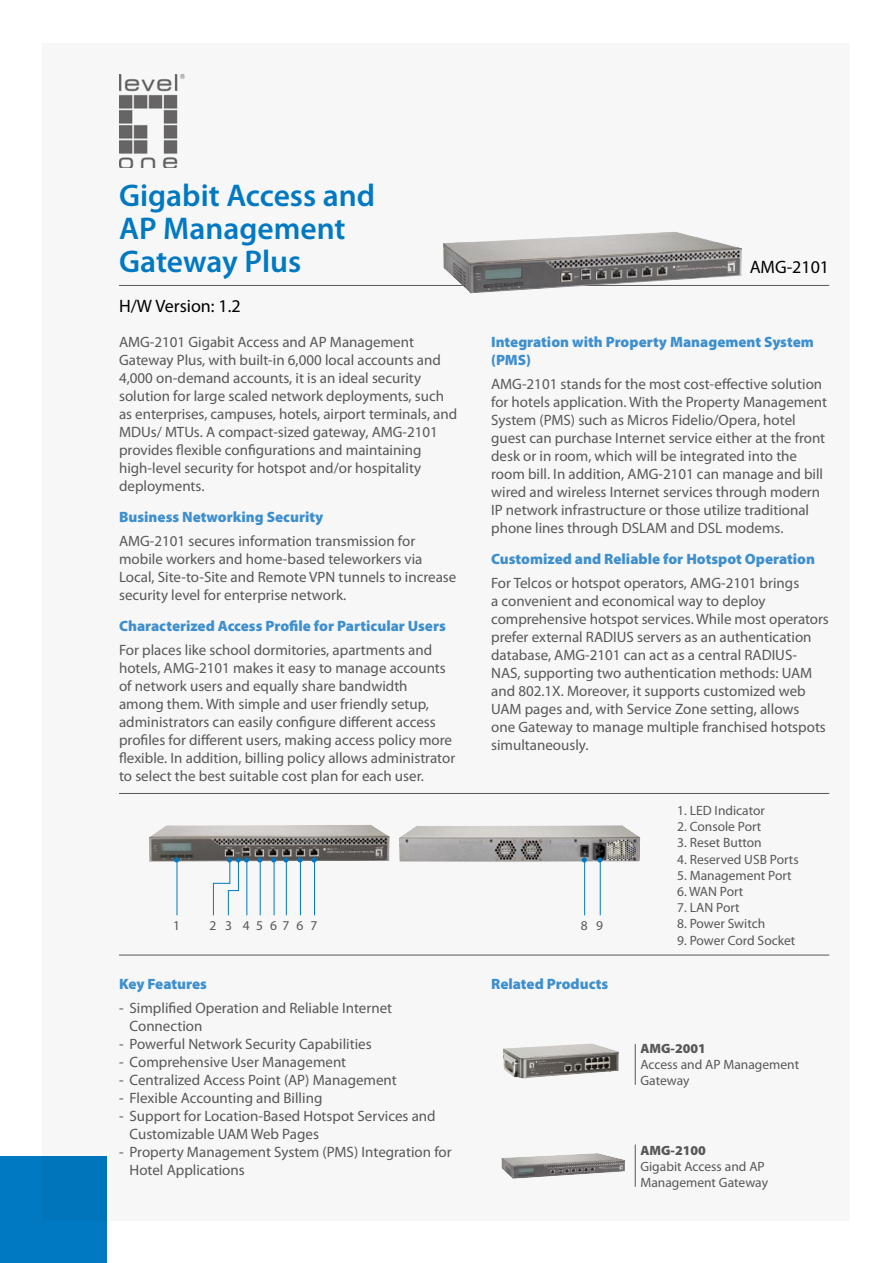
<style>
.page{position:relative;width:893px;height:1263px;background:#fff}
.page>*{position:absolute;margin:0;border:0;box-sizing:border-box;transform-origin:0 0}
.t1{font:600 31.5px/33px "Myriad Pro";color:#0079c2}
.t2{font:18px "Myriad Pro";color:#000}
.t3{font:15px/18px "Myriad Pro";color:#595757}
.t4{font:900 15px/18px "Myriad Pro";color:#3e8fce}
.t5{font:13.5px/16.2px "Myriad Pro";color:#595757}
.t6{font:900 13.5px "Myriad Pro";color:#595757}
.t7{font:13.5px "Myriad Pro";letter-spacing:.52em;color:#595757}
</style>
<div class="page">
<div style="left:43px;top:43px;width:807px;height:1177px;background:#f7f7f7"></div>
<div style="left:0;top:1157px;width:106px;height:106px;background:#0079c2"></div>
<img style="left:119px;top:74px;width:66px;height:94px">
<hr style="left:119px;top:285px;width:710px;height:1px;background:#595757">
<img style="left:148px;top:825px;width:242px;height:37px">
<img style="left:399px;top:825px;width:241px;height:37px">
<hr style="left:119px;top:793px;width:710px;height:1px;background:#595757">
<hr style="left:119px;top:955px;width:710px;height:1px;background:#595757">
<hr style="left:635px;top:1044px;width:1px;height:41px;background:#595757">
<hr style="left:635px;top:1144px;width:1px;height:43px;background:#595757">
<hr style="left:177px;top:861px;width:1px;height:54px;background:#0079c2">
<svg style="left:174px;top:857px;width:5px;height:5px"></svg>
<img style="left:501px;top:1153px;width:124px;height:26px">
<hr style="left:260px;top:861px;width:1px;height:54px;background:#0079c2">
<svg style="left:257px;top:857px;width:5px;height:5px"></svg>
<hr style="left:286px;top:861px;width:1px;height:54px;background:#0079c2">
<svg style="left:283px;top:857px;width:5px;height:5px"></svg>
<hr style="left:274px;top:861px;width:1px;height:54px;background:#0079c2">
<svg style="left:271px;top:857px;width:5px;height:5px"></svg>
<hr style="left:300px;top:861px;width:1px;height:54px;background:#0079c2">
<svg style="left:297px;top:857px;width:6px;height:5px"></svg>
<hr style="left:314px;top:861px;width:1px;height:54px;background:#0079c2">
<svg style="left:312px;top:857px;width:5px;height:5px"></svg>
<hr style="left:584px;top:861px;width:1px;height:54px;background:#0079c2">
<svg style="left:582px;top:857px;width:5px;height:5px"></svg>
<hr style="left:600px;top:861px;width:1px;height:54px;background:#0079c2">
<svg style="left:597px;top:857px;width:5px;height:5px"></svg>
<svg style="left:213px;top:857px;width:36px;height:59px"></svg>
<img style="left:503px;top:1043px;width:116px;height:35px">
<img style="left:443px;top:232px;width:299px;height:61px">
<h1 class="t1" style="left:119px;top:178px;width:257px">Gigabit Access and<br>AP Management<br>Gateway Plus</h1>
<p class="t2" style="left:119px;top:295px;width:123px">H/W Version: 1.2</p>
<p class="t3" style="left:119px;top:332px;width:340px">AMG-2101 Gigabit Access and AP Management Gateway Plus, with built-in 6,000 local accounts and 4,000 on-demand accounts, it is an ideal security solution for large scaled network deployments, such as enterprises, campuses, hotels, airport terminals, and MDUs/ MTUs. A compact-sized gateway, AMG-2101 provides flexible configurations and maintaining high-level security for hotspot and/or hospitality deployments.</p>
<p class="t4" style="left:119px;top:507px;width:206px">Business Networking Security</p>
<p class="t3" style="left:119px;top:532px;width:339px">AMG-2101 secures information transmission for mobile workers and home-based teleworkers via Local, Site-to-Site and Remote VPN tunnels to increase security level for enterprise network.</p>
<p class="t4" style="left:119px;top:616px;width:328px">Characterized Access Profile for Particular Users</p>
<p class="t3" style="left:119px;top:641px;width:338px">For places like school dormitories, apartments and hotels, AMG-2101 makes it easy to manage accounts of network users and equally share bandwidth among them. With simple and user friendly setup, administrators can easily configure different access profiles for different users, making access policy more flexible. In addition, billing policy allows administrator to select the best suitable cost plan for each user.</p>
<p class="t2" style="left:750px;top:256px;width:81px">AMG-2101</p>
<p class="t4" style="left:491px;top:332px;width:324px">Integration with Property Management System (PMS)</p>
<p class="t3" style="left:491px;top:375px;width:338px">AMG-2101 stands for the most cost-effective solution for hotels application. With the Property Management System (PMS) such as Micros Fidelio/Opera, hotel guest can purchase Internet service either at the front desk or in room, which will be integrated into the room bill. In addition, AMG-2101 can manage and bill wired and wireless Internet services through modern IP network infrastructure or those utilize traditional phone lines through DSLAM and DSL modems.</p>
<p class="t4" style="left:491px;top:549px;width:325px">Customized and Reliable for Hotspot Operation</p>
<p class="t3" style="left:491px;top:574px;width:339px">For Telcos or hotspot operators, AMG-2101 brings<br>a convenient and economical way to deploy comprehensive hotspot services. While most operators prefer external RADIUS servers as an authentication database, AMG-2101 can act as a central RADIUS-NAS, supporting two authentication methods: UAM and 802.1X. Moreover, it supports customized web UAM pages and, with Service Zone setting, allows<br>one Gateway to manage multiple franchised hotspots simultaneously.</p>
<p class="t5" style="left:173px;top:917px;width:8px">1</p>
<p class="t7" style="left:210px;top:917px;width:109px">23 456767</p>
<p class="t5" style="left:581px;top:917px;width:24px">8 9</p>
<p class="t4" style="left:119px;top:974px;width:89px">Key Features</p>
<p class="t3" style="left:130px;top:998px;width:264px;text-indent:-10px">- Simplified Operation and Reliable Internet<br>Connection</p>
<p class="t3" style="left:119px;top:1034px;width:254px">- Powerful Network Security Capabilities</p>
<p class="t3" style="left:119px;top:1052px;width:229px">- Comprehensive User Management</p>
<p class="t3" style="left:119px;top:1070px;width:279px">- Centralized Access Point (AP) Management</p>
<p class="t3" style="left:119px;top:1088px;width:205px">- Flexible Accounting and Billing</p>
<p class="t3" style="left:130px;top:1106px;width:308px;text-indent:-10px">- Support for Location-Based Hotspot Services and<br>Customizable UAM Web Pages</p>
<p class="t3" style="left:130px;top:1142px;width:324px;text-indent:-10px">- Property Management System (PMS) Integration for<br>Hotel Applications</p>
<p class="t4" style="left:491px;top:974px;width:119px">Related Products</p>
<p class="t5" style="left:677px;top:802px;width:89px">1. LED Indicator</p>
<p class="t5" style="left:677px;top:818px;width:86px">2. Console Port</p>
<p class="t5" style="left:677px;top:834px;width:86px">3. Reset Button</p>
<p class="t5" style="left:677px;top:851px;width:123px">4. Reserved USB Ports</p>
<p class="t5" style="left:677px;top:867px;width:116px">5. Management Port</p>
<p class="t5" style="left:677px;top:883px;width:68px">6. WAN Port</p>
<p class="t5" style="left:677px;top:899px;width:64px">7. LAN Port</p>
<p class="t5" style="left:677px;top:915px;width:90px">8. Power Switch</p>
<p class="t5" style="left:677px;top:932px;width:120px">9. Power Cord Socket</p>
<p class="t6" style="left:640px;top:1039px;width:67px">AMG-2001</p>
<p class="t5" style="left:640px;top:1056px;width:160px">Access and AP Management<br>Gateway</p>
<p class="t6" style="left:640px;top:1141px;width:67px">AMG-2100</p>
<p class="t5" style="left:640px;top:1158px;width:129px">Gigabit Access and AP<br>Management Gateway</p>
</div>
